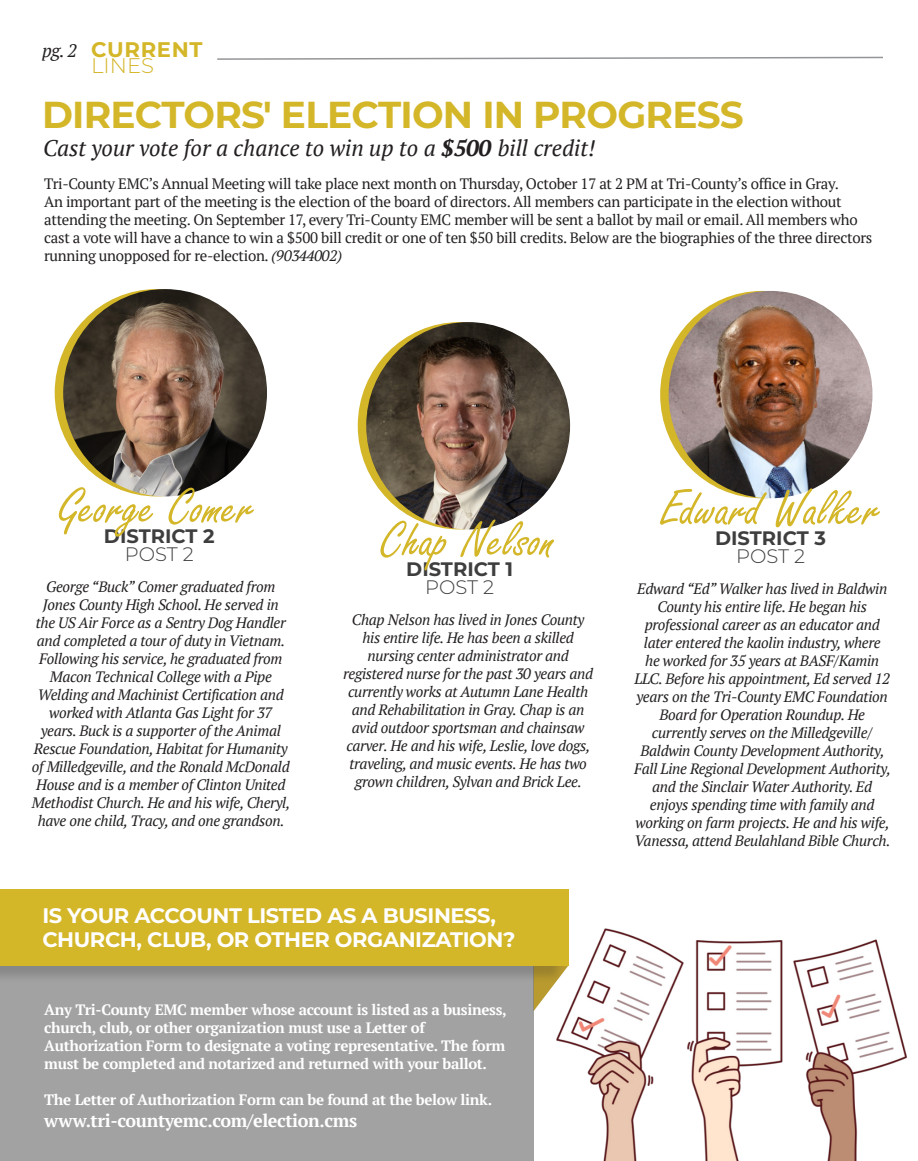
<style>
.page{position:relative;width:918px;height:1161px;background:#fff}
.page>*{position:absolute;margin:0;border:0;box-sizing:border-box;transform-origin:0 0}
.t1{font:54px "Freestyle Script";color:#d4b629}
.t2{font:700 37.5px "Montserrat";letter-spacing:-.02em;color:#d4b629}
.t3{font:italic 22.5px "PT Serif";color:#231f20}
.t4{font:700 21.15px/16.2px "Montserrat";letter-spacing:.03em;color:#d4b629}
.t5{font:700 21px "Montserrat";letter-spacing:-.02em;color:#fff}
.t6{font:700 19.5px "Montserrat";color:#3e3e3f}
.t7{font:300 19.5px "Montserrat";color:#3e3e3f}
.t8{font:700 18px "PT Serif";letter-spacing:-.02em;color:#fff}
.t9{font:italic 18px "PT Serif";color:#231f20}
.t10{font:italic 15px/18px "PT Serif";letter-spacing:-.02em;color:#231f20;text-align:center}
.t11{font:15px/18px "PT Serif";letter-spacing:-.02em;color:#231f20}
.t12{font:700 15px/18px "PT Serif";letter-spacing:-.02em;color:#fff}
.s1{font-weight:300}
.s2{font-weight:700}
.s3{font-style:italic}
</style>
<div class="page">
<img style="left:63px;top:289px;width:204px;height:207px">
<div style="left:0;top:965px;width:534px;height:196px;background:#a2a2a3"></div>
<svg style="left:217px;top:56px;width:666px;height:4px"></svg>
<img style="left:366px;top:322px;width:204px;height:207px">
<img style="left:669px;top:291px;width:203px;height:207px">
<div style="left:0;top:890px;width:565px;height:93px;background:#231f20;opacity:.2"></div>
<div style="left:0;top:889px;width:569px;height:76px;background:#d4b629"></div>
<img style="left:522px;top:928px;width:385px;height:233px">
<p class="t9" style="left:42px;top:39px;width:37px">pg. 2</p>
<p class="t4" style="left:91px;top:41px;width:113px">CURRENT<br><span class="s1">LINES</span></p>
<p class="t2" style="left:42px;top:87px;width:703px">DIRECTORS' ELECTION IN PROGRESS</p>
<p class="t3" style="left:43px;top:134px;width:554px">Cast your vote for a chance to win up to a <span class="s2">$500</span> bill credit!</p>
<p class="t11" style="left:44px;top:174px;width:830px">Tri-County EMC’s Annual Meeting will take place next month on Thursday, October 17 at 2 PM at Tri-County’s office in Gray.<br>An important part of the meeting is the election of the board of directors. All members can participate in the election without attending the meeting. On September 17, every Tri-County EMC member will be sent a ballot by mail or email. All members who cast a vote will have a chance to win a $500 bill credit or one of ten $50 bill credits. Below are the biographies of the three directors running unopposed for re-election. <span class="s3">(90344002)</span></p>
<p class="t1" style="left:59px;top:478px;width:197px">George Comer</p>
<p class="t6" style="left:104px;top:522px;width:112px">DISTRICT 2</p>
<p class="t7" style="left:125px;top:541px;width:70px">POST 2</p>
<p class="t10" style="left:32px;top:577px;width:260px">George “Buck” Comer graduated from Jones County High School. He served in the US Air Force as a Sentry Dog Handler and completed a tour of duty in Vietnam.<br>Following his service, he graduated from Macon Technical College with a Pipe Welding and Machinist Certification and worked with Atlanta Gas Light for 37 years. Buck is a supporter of the Animal Rescue Foundation, Habitat for Humanity of Milledgeville, and the Ronald McDonald House and is a member of Clinton United Methodist Church. He and his wife, Cheryl, have one child, Tracy, and one grandson.</p>
<p class="t1" style="left:381px;top:511px;width:176px">Chap Nelson</p>
<p class="t6" style="left:406px;top:555px;width:108px">DISTRICT 1</p>
<p class="t7" style="left:425px;top:574px;width:70px">POST 2</p>
<p class="t10" style="left:343px;top:610px;width:252px">Chap Nelson has lived in Jones County his entire life. He has been a skilled nursing center administrator and registered nurse for the past 30 years and currently works at Autumn Lane Health and Rehabilitation in Gray. Chap is an avid outdoor sportsman and chainsaw carver. He and his wife, Leslie, love dogs, traveling, and music events. He has two grown children, Sylvan and Brick Lee.</p>
<p class="t5" style="left:42px;top:900px;width:455px">IS YOUR ACCOUNT LISTED AS A BUSINESS,</p>
<p class="t5" style="left:42px;top:924px;width:475px">CHURCH, CLUB, OR OTHER ORGANIZATION?</p>
<p class="t12" style="left:44px;top:1001px;width:464px">Any Tri-County EMC member whose account is listed as a business, church, club, or other organization must use a Letter of</p>
<p class="t12" style="left:44px;top:1037px;width:463px">Authorization Form to designate a voting representative. The form must be completed and notarized and returned with your ballot.</p>
<p class="t12" style="left:44px;top:1091px;width:450px">The Letter of Authorization Form can be found at the below link.</p>
<p class="t8" style="left:44px;top:1109px;width:314px">www.tri-countyemc.com/election.cms</p>
<p class="t1" style="left:661px;top:480px;width:221px">Edward Walker</p>
<p class="t6" style="left:715px;top:524px;width:112px">DISTRICT 3</p>
<p class="t7" style="left:736px;top:543px;width:70px">POST 2</p>
<p class="t10" style="left:634px;top:579px;width:258px">Edward “Ed” Walker has lived in Baldwin County his entire life. He began his professional career as an educator and later entered the kaolin industry, where<br>he worked for 35 years at BASF/Kamin LLC. Before his appointment, Ed served 12 years on the Tri-County EMC Foundation Board for Operation Roundup. He currently serves on the Milledgeville/ Baldwin County Development Authority, Fall Line Regional Development Authority, and the Sinclair Water Authority. Ed enjoys spending time with family and working on farm projects. He and his wife, Vanessa, attend Beulahland Bible Church.</p>
</div>
